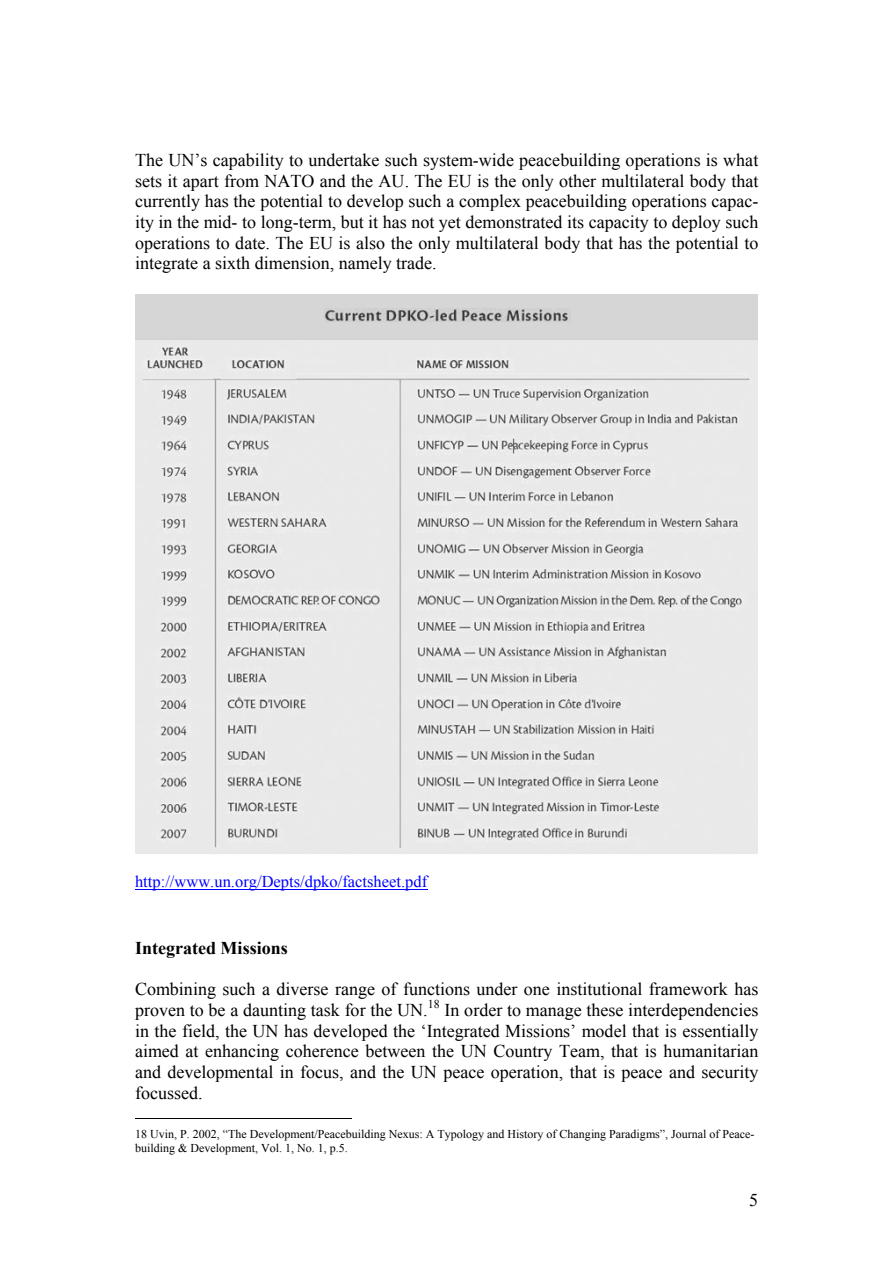
<style>
.page{position:relative;width:893px;height:1263px;background:#fff}
.page>*{position:absolute;margin:0;border:0;box-sizing:border-box;transform-origin:0 0}
.t1{font:18px/20.7px "Times New Roman";color:#000;text-align:justify}
.t2{font:700 18px "Times New Roman";color:#000}
.t3{font:16.5px "Times New Roman";color:#00f}
.t4{font:12px/13.8px "Times New Roman";color:#000}
</style>
<div class="page">
<img style="left:135px;top:294px;width:622px;height:560px">
<hr style="left:135px;top:889px;width:292px;height:1px;background:#00f">
<hr style="left:135px;top:1118px;width:216px;height:1px;background:#000">
<p class="t1" style="left:135px;top:150px;width:625px">The UN’s capability to undertake such system-wide peacebuilding operations is what sets it apart from NATO and the AU. The EU is the only other multilateral body that currently has the potential to develop such a complex peacebuilding operations capac&shy;ity in the mid- to long-term, but it has not yet demonstrated its capacity to deploy such operations to date. The EU is also the only multilateral body that has the potential to integrate a sixth dimension, namely trade.</p>
<p class="t3" style="left:135px;top:873px;width:294px">http://www.un.org/Depts/dpko/factsheet.pdf</p>
<p class="t2" style="left:135px;top:938px;width:154px">Integrated Missions</p>
<p class="t1" style="left:135px;top:979px;width:624px">Combining such a diverse range of functions under one institutional framework has proven to be a daunting task for the UN.</p>
<p class="t4" style="left:428px;top:997px;width:14px">18</p>
<p class="t1" style="left:135px;top:999px;width:625px;text-indent:309px">In order to manage these interdependencies in the field, the UN has developed the ‘Integrated Missions’ model that is essentially aimed at enhancing coherence between the UN Country Team, that is humanitarian and developmental in focus, and the UN peace operation, that is peace and security focussed.</p>
<p class="t4" style="left:135px;top:1127px;width:621px">18 Uvin, P. 2002, “The Development/Peacebuilding Nexus: A Typology and History of Changing Paradigms”, Journal of Peace&shy;building &amp; Development, Vol. 1, No. 1, p.5.</p>
<p class="t1" style="left:749px;top:1189px;width:10px">5</p>
</div>
